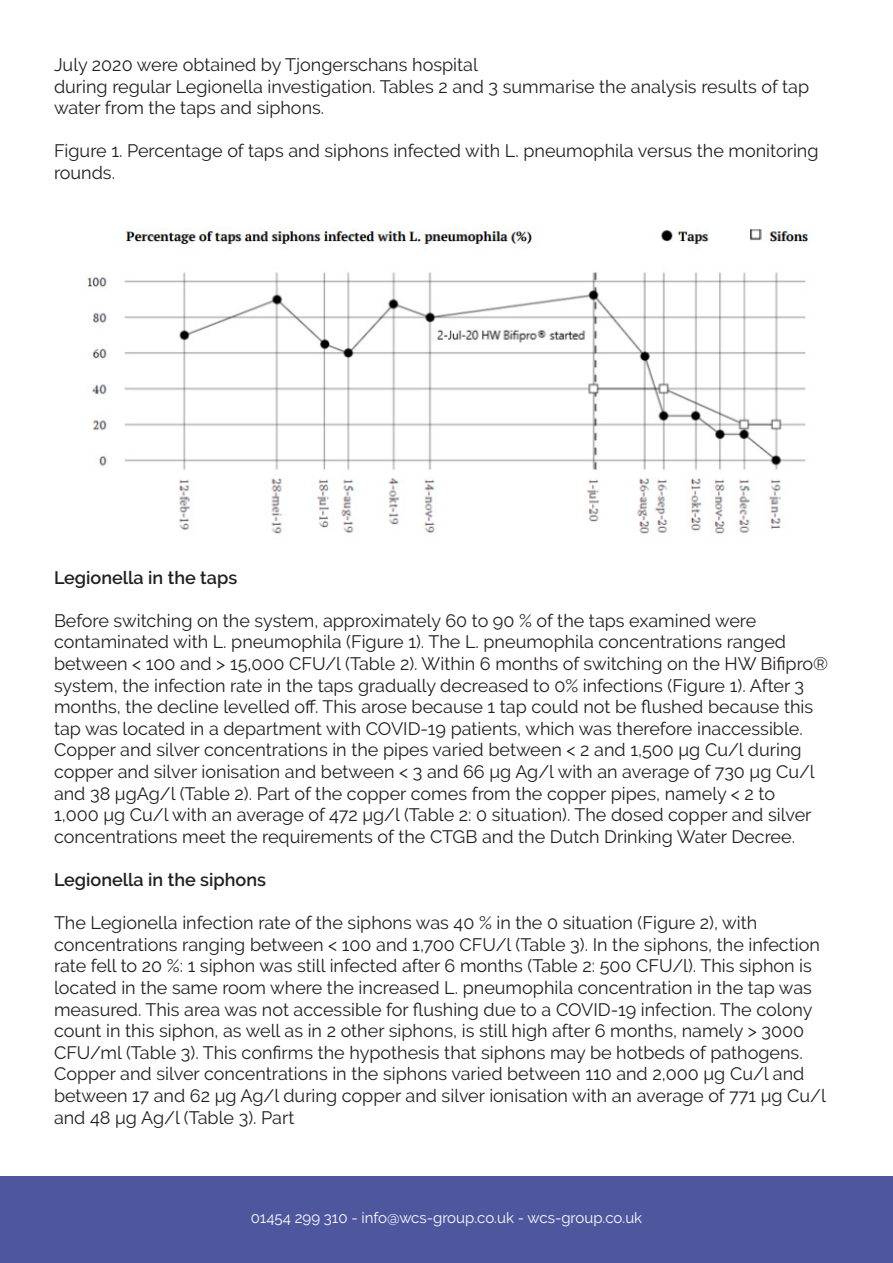
<style>
.page{position:relative;width:893px;height:1263px;background:#fff}
.page>*{position:absolute;margin:0;border:0;box-sizing:border-box;transform-origin:0 0}
.t1{font:18px/21.6px "Raleway";color:#231f20}
.t2{font:600 18px "Raleway";color:#231f20}
.t3{font:15px "Raleway";color:#fff}
</style>
<div class="page">
<div style="left:0;top:1176px;width:893px;height:87px;background:#4e579e"></div>
<img style="left:86px;top:228px;width:723px;height:306px">
<p class="t1" style="left:54px;top:54px;width:425px">July 2020 were obtained by Tjongerschans hospital</p>
<p class="t1" style="left:54px;top:75px;width:757px">during regular Legionella investigation. Tables 2 and 3 summarise the analysis results of tap water from the taps and siphons.</p>
<p class="t1" style="left:54px;top:140px;width:766px">Figure 1. Percentage of taps and siphons infected with L. pneumophila versus the monitoring rounds.</p>
<p class="t2" style="left:54px;top:567px;width:185px">Legionella in the taps</p>
<p class="t1" style="left:54px;top:610px;width:776px">Before switching on the system, approximately 60 to 90 % of the taps examined were contaminated with L. pneumophila (Figure 1). The L. pneumophila concentrations ranged between &lt; 100 and &gt; 15,000 CFU/l (Table 2). Within 6 months of switching on the HW Bifipro® system, the infection rate in the taps gradually decreased to 0% infections (Figure 1). After 3 months, the decline levelled off. This arose because 1 tap could not be flushed because this tap was located in a department with COVID-19 patients, which was therefore inaccessible.<br>Copper and silver concentrations in the pipes varied between &lt; 2 and 1,500 μg Cu/l during copper and silver ionisation and between &lt; 3 and 66 μg Ag/l with an average of 730 μg Cu/l and 38 μgAg/l (Table 2). Part of the copper comes from the copper pipes, namely &lt; 2 to<br>1,000 μg Cu/l with an average of 472 μg/l (Table 2: 0 situation). The dosed copper and silver concentrations meet the requirements of the CTGB and the Dutch Drinking Water Decree.</p>
<p class="t2" style="left:54px;top:869px;width:214px">Legionella in the siphons</p>
<p class="t1" style="left:54px;top:912px;width:773px">The Legionella infection rate of the siphons was 40 % in the 0 situation (Figure 2), with concentrations ranging between &lt; 100 and 1,700 CFU/l (Table 3). In the siphons, the infection rate fell to 20 %: 1 siphon was still infected after 6 months (Table 2: 500 CFU/l). This siphon is located in the same room where the increased L. pneumophila concentration in the tap was measured. This area was not accessible for flushing due to a COVID-19 infection. The colony count in this siphon, as well as in 2 other siphons, is still high after 6 months, namely &gt; 3000<br>CFU/ml (Table 3). This confirms the hypothesis that siphons may be hotbeds of pathogens.<br>Copper and silver concentrations in the siphons varied between 110 and 2,000 μg Cu/l and between 17 and 62 μg Ag/l during copper and silver ionisation with an average of 771 μg Cu/l and 48 μg Ag/l (Table 3). Part</p>
<p class="t3" style="left:251px;top:1209px;width:393px">01454 299 310 - info@wcs-group.co.uk - wcs-group.co.uk</p>
</div>
